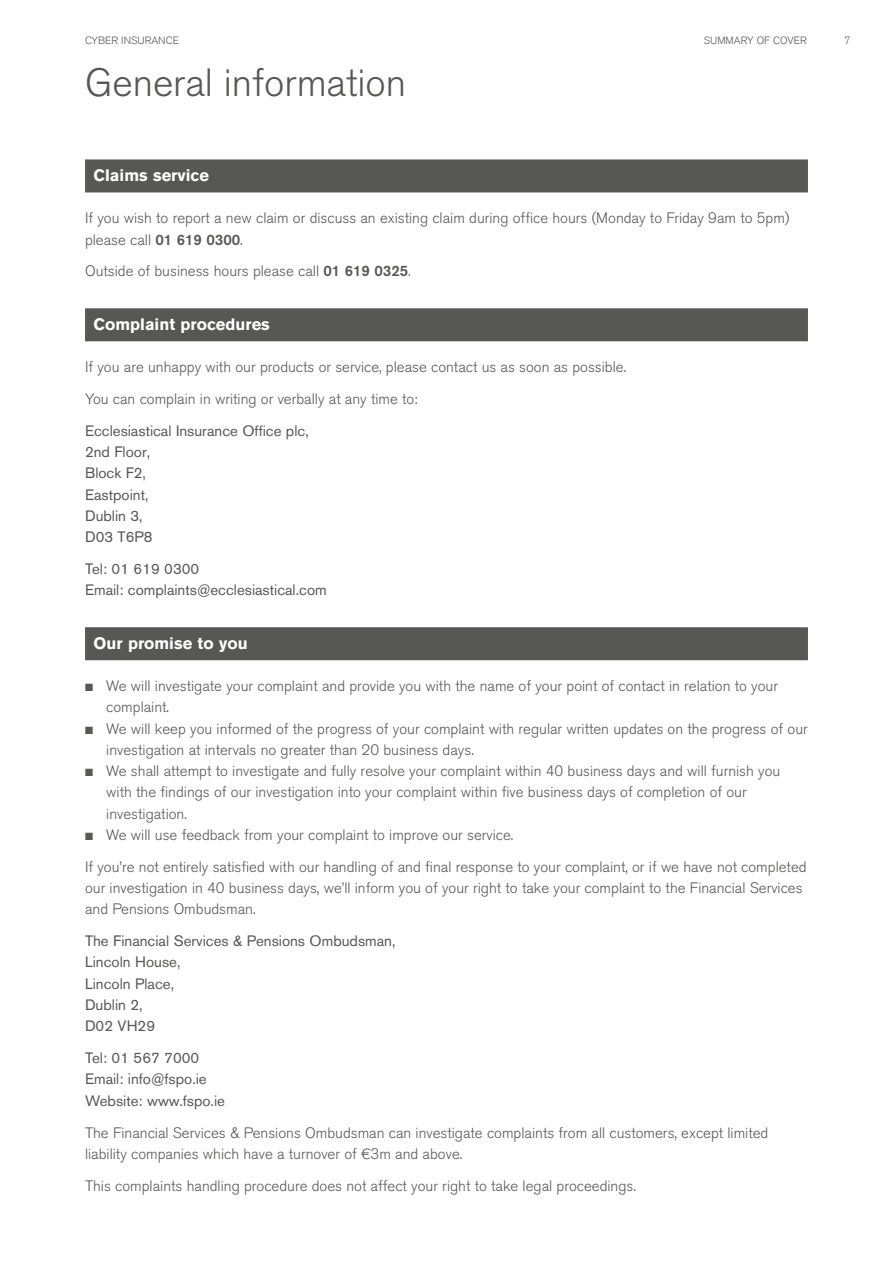
<style>
.page{position:relative;width:893px;height:1263px;background:#fff}
.page>*{position:absolute;margin:0;border:0;box-sizing:border-box;transform-origin:0 0}
.t1{font:300 39px "Akzidenz Grotesk BQ";color:#575756}
.t2{font:700 16.5px "Akzidenz Grotesk BQ";color:#fff}
.t3{font:300 15px/21.3px "Akzidenz Grotesk BQ";color:#575756}
.t4{font:15px/21.3px "Akzidenz Grotesk BQ";color:#575756}
.t5{font:300 10.5px "Akzidenz Grotesk BQ";color:#575756}
.s1{font-weight:500}
</style>
<div class="page">
<div style="left:85px;top:159px;width:723px;height:33px;background:#575756"></div>
<div style="left:85px;top:308px;width:723px;height:33px;background:#575756"></div>
<div style="left:85px;top:627px;width:723px;height:33px;background:#575756"></div>
<p class="t5" style="left:85px;top:34px;width:95px">CYBER INSURANCE</p>
<p class="t5" style="left:704px;top:34px;width:105px">SUMMARY OF COVER</p>
<p class="t5" style="left:844px;top:34px;width:8px">7</p>
<h1 class="t1" style="left:85px;top:60px;width:322px">General information</h1>
<p class="t2" style="left:94px;top:165px;width:117px">Claims service</p>
<p class="t3" style="left:85px;top:208px;width:706px">If you wish to report a new claim or discuss an existing claim during office hours (Monday to Friday 9am to 5pm) please call <span class="s1">01 619 0300</span>.</p>
<p class="t3" style="left:85px;top:261px;width:327px">Outside of business hours please call <span class="s1">01 619 0325</span>.</p>
<p class="t2" style="left:94px;top:314px;width:178px">Complaint procedures</p>
<p class="t3" style="left:85px;top:351px;width:543px;line-height:32px">If you are unhappy with our products or service, please contact us as soon as possible.<br>You can complain in writing or verbally at any time to:</p>
<p class="t4" style="left:85px;top:420px;width:225px">Ecclesiastical Insurance Office plc,<br>2nd Floor,<br>Block F2,<br>Eastpoint,<br>Dublin 3,<br>D03 T6P8</p>
<p class="t4" style="left:85px;top:558px;width:243px">Tel: 01 619 0300<br>Email: complaints@ecclesiastical.com</p>
<p class="t2" style="left:94px;top:633px;width:156px">Our promise to you</p>
<p class="t3" style="left:106px;top:675px;width:673px;text-indent:-21px">■ We will investigate your complaint and provide you with the name of your point of contact in relation to your complaint.</p>
<p class="t3" style="left:106px;top:718px;width:703px;text-indent:-21px">■ We will keep you informed of the progress of your complaint with regular written updates on the progress of our investigation at intervals no greater than 20 business days.</p>
<p class="t3" style="left:106px;top:760px;width:676px;text-indent:-21px">■ We shall attempt to investigate and fully resolve your complaint within 40 business days and will furnish you with the findings of our investigation into your complaint within five business days of completion of our investigation.</p>
<p class="t3" style="left:85px;top:819px;width:723px;line-height:32px">■ We will use feedback from your complaint to improve our service.<br>If you’re not entirely satisfied with our handling of and final response to your complaint, or if we have not completed</p>
<p class="t3" style="left:85px;top:877px;width:719px">our investigation in 40 business days, we’ll inform you of your right to take your complaint to the Financial Services and Pensions Ombudsman.</p>
<p class="t4" style="left:85px;top:930px;width:312px">The Financial Services &amp; Pensions Ombudsman,<br>Lincoln House,<br>Lincoln Place,<br>Dublin 2,<br>D02 VH29</p>
<p class="t4" style="left:85px;top:1047px;width:141px">Tel: 01 567 7000<br>Email: info@fspo.ie<br>Website: www.fspo.ie</p>
<p class="t3" style="left:85px;top:1122px;width:685px">The Financial Services &amp; Pensions Ombudsman can investigate complaints from all customers, except limited liability companies which have a turnover of €3m and above.</p>
<p class="t3" style="left:85px;top:1175px;width:552px">This complaints handling procedure does not affect your right to take legal proceedings.</p>
</div>
